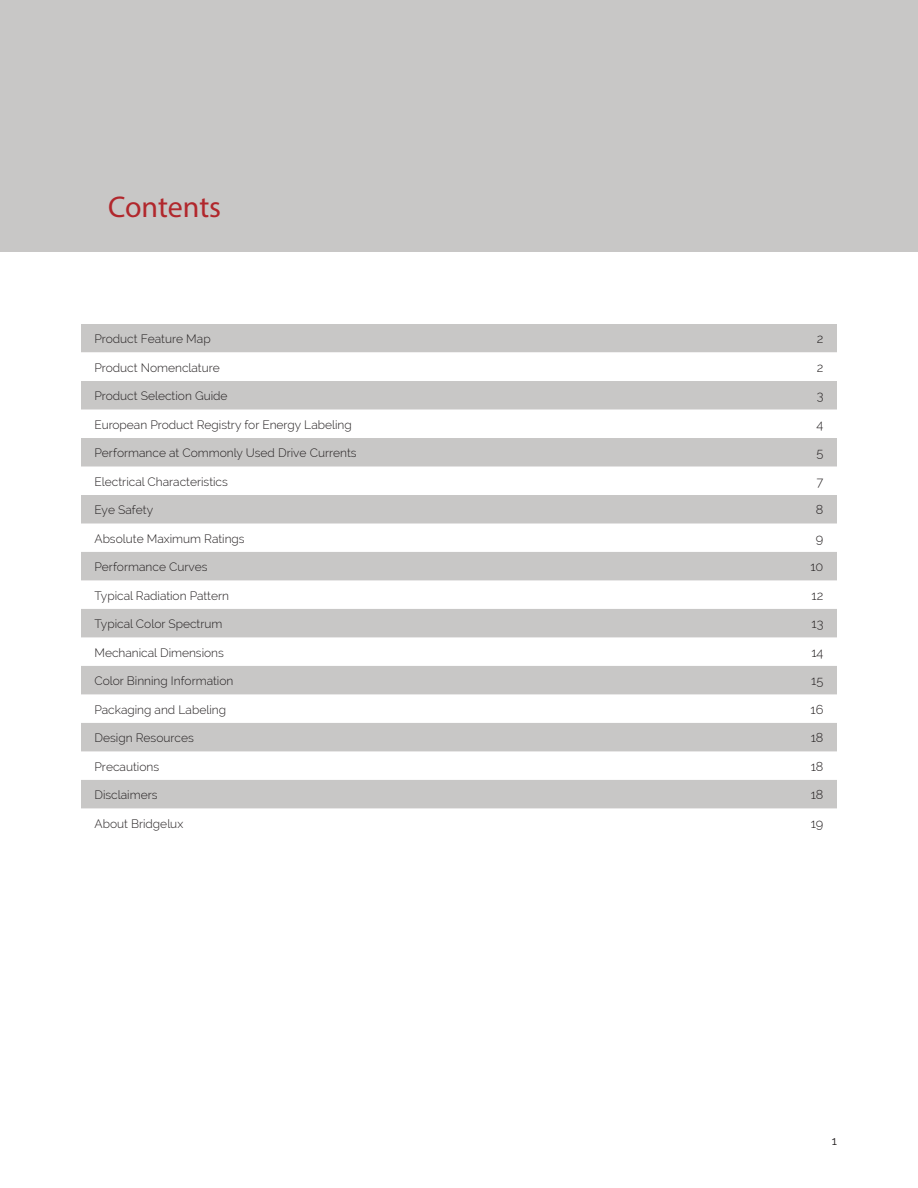
<style>
.page{position:relative;width:918px;height:1188px;background:#fff}
.page>*{position:absolute;margin:0;border:0;box-sizing:border-box;transform-origin:0 0}
.section_header{font:30px "Myriad Pro";letter-spacing:-.005em;color:#b1272c}
.main_text_block{font:300 12.75px "Raleway";color:#231f20}
.main_text_block-2{font:300 12px "Raleway";color:#231f20}
.t1{font:12px "Raleway";color:#231f20}
</style>
<div class="page">
<div style="left:0;top:0;width:918px;height:252px;background:#c8c7c6"></div>
<div style="left:81px;top:324px;width:756px;height:28px;background:#c8c7c6"></div>
<svg style="left:81px;top:352px;width:756px;height:457px"></svg>
<svg style="left:81px;top:381px;width:756px;height:427px;fill:#c8c7c6"></svg>
<p class="section_header" style="left:108px;top:189px;width:115px">Contents</p>
<p class="main_text_block-2" style="left:94px;top:332px;width:118px">Product Feature Map</p>
<p class="main_text_block" style="left:817px;top:332px;width:8px">2</p>
<p class="main_text_block-2" style="left:94px;top:360px;width:127px">Product Nomenclature</p>
<p class="main_text_block" style="left:817px;top:360px;width:8px">2</p>
<p class="main_text_block-2" style="left:94px;top:389px;width:135px">Product Selection Guide</p>
<p class="main_text_block" style="left:817px;top:389px;width:8px">3</p>
<p class="main_text_block-2" style="left:94px;top:417px;width:259px">European Product Registry for Energy Labeling</p>
<p class="main_text_block" style="left:817px;top:417px;width:8px">4</p>
<p class="main_text_block-2" style="left:94px;top:446px;width:264px">Performance at Commonly Used Drive Currents</p>
<p class="main_text_block" style="left:816px;top:446px;width:9px">5</p>
<p class="main_text_block-2" style="left:94px;top:474px;width:135px">Electrical Characteristics</p>
<p class="main_text_block" style="left:817px;top:474px;width:8px">7</p>
<p class="main_text_block-2" style="left:94px;top:503px;width:60px">Eye Safety</p>
<p class="main_text_block" style="left:816px;top:503px;width:9px">8</p>
<p class="main_text_block-2" style="left:94px;top:531px;width:152px">Absolute Maximum Ratings</p>
<p class="main_text_block" style="left:816px;top:531px;width:9px">9</p>
<p class="main_text_block-2" style="left:94px;top:560px;width:115px">Performance Curves</p>
<p class="main_text_block" style="left:810px;top:559px;width:15px">10</p>
<p class="main_text_block-2" style="left:94px;top:588px;width:136px">Typical Radiation Pattern</p>
<p class="main_text_block" style="left:812px;top:588px;width:13px">12</p>
<p class="main_text_block-2" style="left:94px;top:617px;width:130px">Typical Color Spectrum</p>
<p class="main_text_block" style="left:812px;top:616px;width:13px">13</p>
<p class="main_text_block-2" style="left:94px;top:645px;width:131px">Mechanical Dimensions</p>
<p class="main_text_block" style="left:811px;top:645px;width:14px">14</p>
<p class="main_text_block-2" style="left:94px;top:674px;width:140px">Color Binning Information</p>
<p class="main_text_block" style="left:811px;top:673px;width:14px">15</p>
<p class="main_text_block-2" style="left:94px;top:702px;width:133px">Packaging and Labeling</p>
<p class="main_text_block" style="left:811px;top:702px;width:14px">16</p>
<p class="main_text_block-2" style="left:94px;top:731px;width:101px">Design Resources</p>
<p class="main_text_block" style="left:811px;top:730px;width:14px">18</p>
<p class="main_text_block-2" style="left:94px;top:759px;width:66px">Precautions</p>
<p class="main_text_block" style="left:811px;top:759px;width:14px">18</p>
<p class="main_text_block-2" style="left:94px;top:788px;width:65px">Disclaimers</p>
<p class="main_text_block" style="left:811px;top:787px;width:14px">18</p>
<p class="main_text_block-2" style="left:94px;top:816px;width:90px">About Bridgelux</p>
<p class="main_text_block" style="left:811px;top:816px;width:14px">19</p>
<p class="t1" style="left:832px;top:1134px;width:7px">1</p>
</div>
